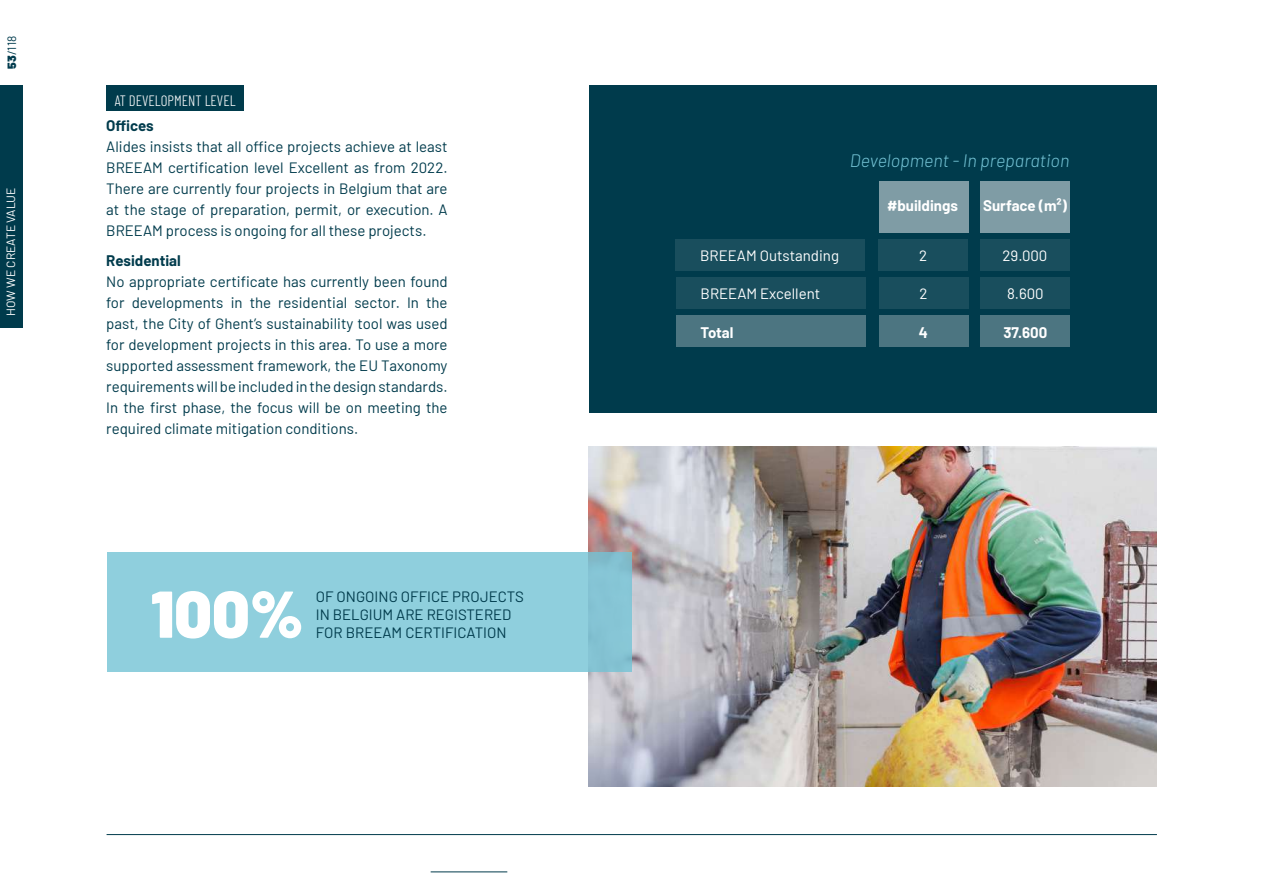
<style>
.page{position:relative;width:1263px;height:893px;background:#fff}
.page>*{position:absolute;margin:0;border:0;box-sizing:border-box;transform-origin:0 0}
.t1{font:900 66px "Barlow";color:#fff}
.t2{font:italic 300 18px "Barlow";color:#74c3d5}
.t3{font:15px/21px "Barlow";color:#003b4c;text-align:justify}
.t4{font:15px "Barlow";color:#fff}
.t5{font:700 15px "Barlow";color:#fff}
.t6{font:300 15px "Barlow Condensed";color:#fff}
.t7{font:700 15px "Barlow";color:#003b4c}
.t8{font:12px "Barlow";color:#fff}
.t9{font:12px "Barlow";color:#003b4d}
.s1{font-weight:900}
</style>
<div class="page">
<div style="left:0;top:85px;width:22px;height:242px;background:#003b4c"></div>
<hr style="left:431px;top:871px;width:76px;height:1px;background:#003b4c">
<hr style="left:107px;top:834px;width:1050px;height:1px;background:#003b4c">
<img style="left:589px;top:446px;width:568px;height:341px">
<div style="left:107px;top:553px;width:524px;height:119px;background:#8fcfdd"></div>
<div style="left:589px;top:85px;width:568px;height:327px;background:#003b4c"></div>
<div style="left:106px;top:85px;width:138px;height:25px;background:#003b4c"></div>
<div style="left:675px;top:239px;width:190px;height:31px;background:#194e5d"></div>
<div style="left:676px;top:277px;width:189px;height:32px;background:#194e5d"></div>
<div style="left:676px;top:315px;width:189px;height:32px;background:#4c7581"></div>
<div style="left:878px;top:239px;width:90px;height:31px;background:#194e5d"></div>
<div style="left:879px;top:277px;width:89px;height:32px;background:#194e5d"></div>
<div style="left:879px;top:315px;width:89px;height:32px;background:#4c7581"></div>
<div style="left:980px;top:239px;width:90px;height:31px;background:#194e5d"></div>
<div style="left:980px;top:277px;width:90px;height:32px;background:#194e5d"></div>
<div style="left:980px;top:315px;width:90px;height:32px;background:#4c7581"></div>
<div style="left:879px;top:181px;width:90px;height:51px;background:#7f9ca5"></div>
<div style="left:980px;top:181px;width:90px;height:51px;background:#7f9ca5"></div>
<p class="t9" style="left:3px;top:69px;width:34px;rotate:-90deg"><span class="s1">53</span>/118</p>
<p class="t8" style="left:2px;top:316px;width:130px;rotate:-90deg">HOW WE CREATE VALUE</p>
<p class="t6" style="left:115px;top:90px;width:122px">AT DEVELOPMENT LEVEL</p>
<p class="t7" style="left:106px;top:115px;width:49px">Offices</p>
<p class="t3" style="left:106px;top:135px;width:343px">Alides insists that all office projects achieve at least BREEAM certification level Excellent as from 2022.<br>There are currently four projects in Belgium that are at the stage of preparation, permit, or execution. A BREEAM process is ongoing for all these projects.</p>
<p class="t7" style="left:106px;top:249px;width:76px">Residential</p>
<p class="t3" style="left:106px;top:270px;width:343px">No appropriate certificate has currently been found for developments in the residential sector. In the past, the City of Ghent’s sustainability tool was used for development projects in this area. To use a more supported assessment framework, the EU Taxonomy requirements will be included in the design standards.<br>In the first phase, the focus will be on meeting the required climate mitigation conditions.</p>
<h1 class="t1" style="left:151px;top:564px;width:154px">100%</h1>
<p class="t3" style="left:316px;top:586px;width:210px;line-height:18px">OF ONGOING OFFICE PROJECTS<br>IN BELGIUM ARE REGISTERED</p>
<p class="t3" style="left:316px;top:621px;width:192px">FOR BREEAM CERTIFICATION</p>
<p class="t2" style="left:850px;top:148px;width:221px">Development - In preparation</p>
<p class="t5" style="left:887px;top:195px;width:72px">#buildings</p>
<p class="t5" style="left:983px;top:195px;width:85px">Surface (m²)</p>
<p class="t4" style="left:700px;top:245px;width:140px">BREEAM Outstanding</p>
<p class="t4" style="left:701px;top:283px;width:121px">BREEAM Excellent</p>
<p class="t5" style="left:701px;top:321px;width:34px">Total</p>
<p class="t4" style="left:919px;top:245px;width:10px">2</p>
<p class="t4" style="left:919px;top:283px;width:10px">2</p>
<p class="t5" style="left:919px;top:321px;width:11px">4</p>
<p class="t4" style="left:1002px;top:245px;width:46px">29.000</p>
<p class="t4" style="left:1007px;top:283px;width:38px">8.600</p>
<p class="t5" style="left:1003px;top:321px;width:45px">37.600</p>
</div>
